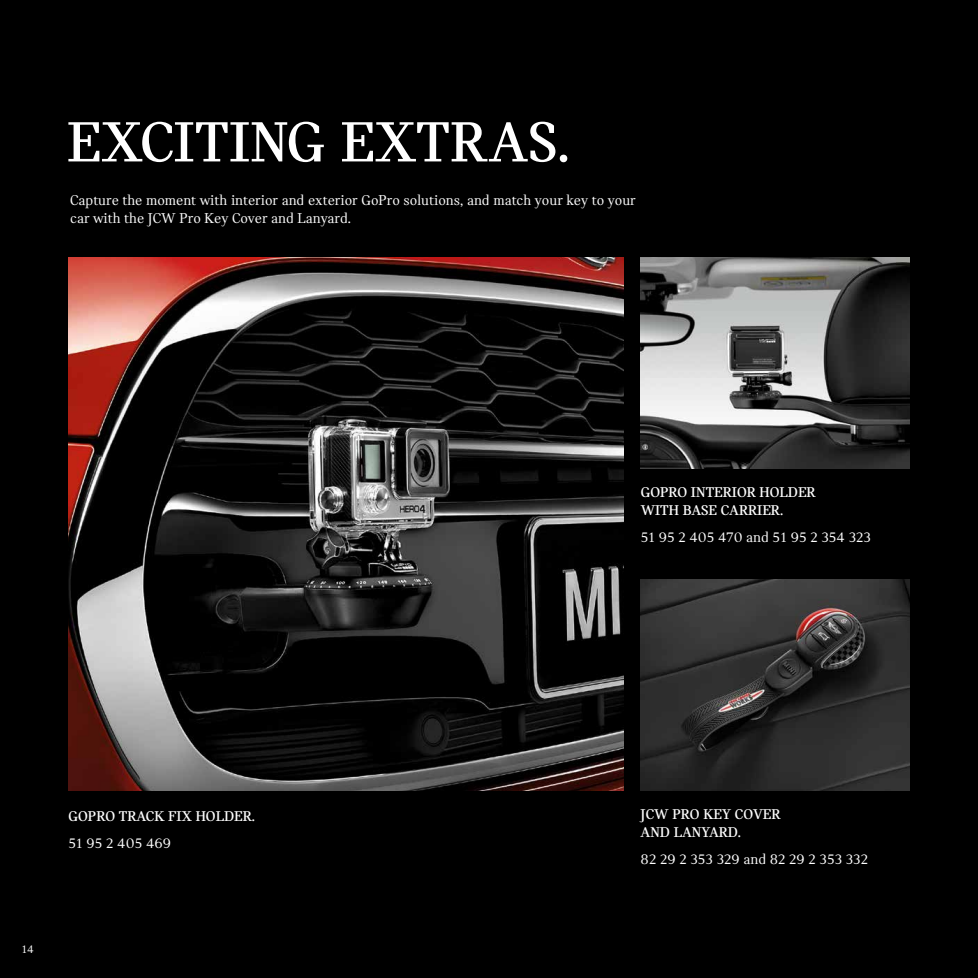
<style>
.page{position:relative;width:978px;height:978px;background:#000}
.page>*{position:absolute;margin:0;border:0;box-sizing:border-box;transform-origin:0 0}
.t1{font:700 60px "MINI Serif";letter-spacing:.005em;color:#fff}
.t2{font:15px/18px "MINI Serif";color:#fff}
.t3{font:700 15px/18px "MINI Serif";color:#fff}
.t4{font:12px "MINI Serif";color:#fff}
</style>
<div class="page">
<img style="left:641px;top:579px;width:269px;height:211px">
<img style="left:69px;top:257px;width:554px;height:533px">
<img style="left:641px;top:257px;width:269px;height:211px">
<h1 class="t1" style="left:67px;top:108px;width:505px">EXCITING EXTRAS.</h1>
<p class="t2" style="left:70px;top:191px;width:567px">Capture the moment with interior and exterior GoPro solutions, and match your key to your car with the JCW Pro Key Cover and Lanyard.</p>
<p class="t3" style="left:641px;top:483px;width:176px">GOPRO INTERIOR HOLDER<br>WITH BASE CARRIER.</p>
<p class="t2" style="left:641px;top:528px;width:232px">51 95 2 405 470 and 51 95 2 354 323</p>
<p class="t3" style="left:69px;top:807px;width:188px">GOPRO TRACK FIX HOLDER.</p>
<p class="t2" style="left:69px;top:834px;width:104px">51 95 2 405 469</p>
<p class="t4" style="left:22px;top:942px;width:14px">14</p>
<p class="t3" style="left:641px;top:805px;width:141px">JCW PRO KEY COVER<br>AND LANYARD.</p>
<p class="t2" style="left:641px;top:850px;width:229px">82 29 2 353 329 and 82 29 2 353 332</p>
</div>
